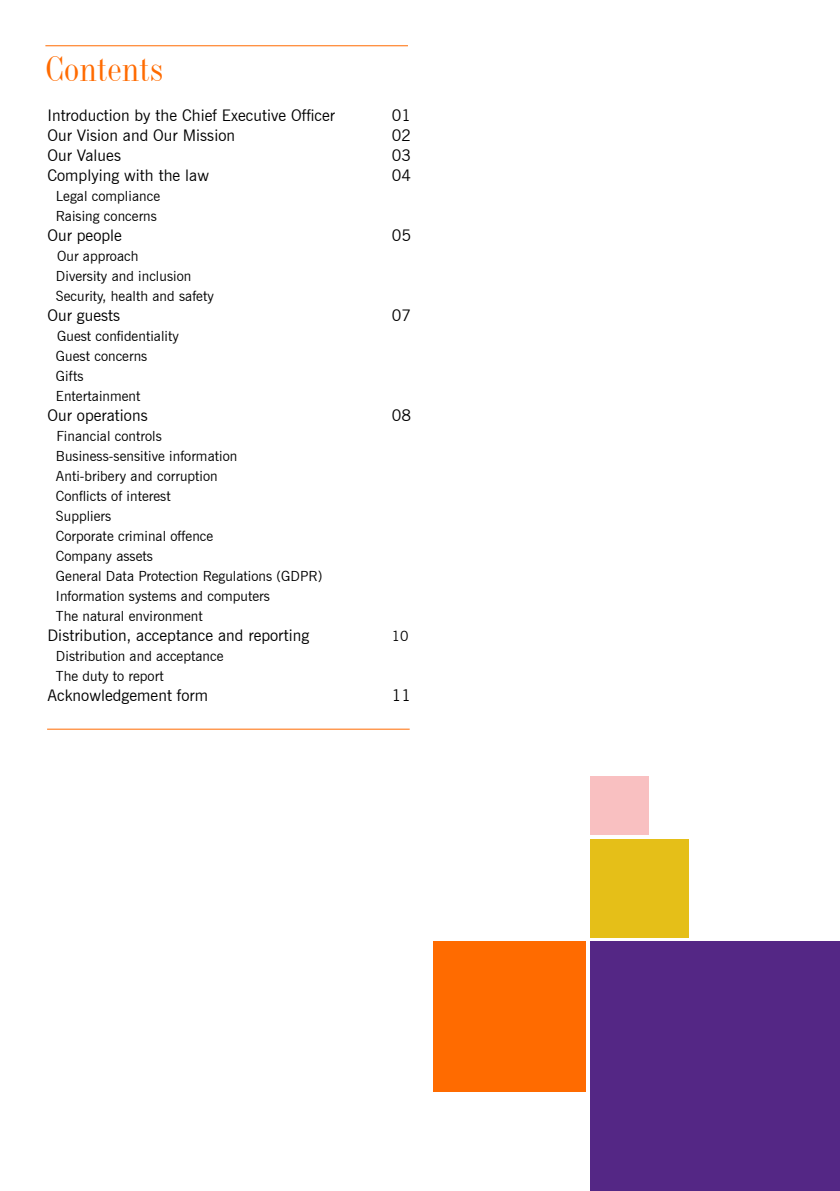
<style>
.page{position:relative;width:840px;height:1191px;background:#fff}
.page>*{position:absolute;margin:0;border:0;box-sizing:border-box;transform-origin:0 0}
.t1{font:34px "Industrial 736 BT";color:#ff6b00}
.t2{font:16px "News Gothic BT";letter-spacing:.005em;color:#000}
.t3{font:14px/20px "News Gothic BT";letter-spacing:.005em;color:#000}
</style>
<div class="page">
<hr style="left:45px;top:45px;width:363px;height:1px;background:#ff6b00">
<hr style="left:47px;top:729px;width:362px;height:1px;background:#ff6b00">
<div style="left:589px;top:941px;width:250px;height:250px;background:#542785"></div>
<div style="left:589px;top:839px;width:98px;height:98px;background:#e5bf18"></div>
<div style="left:589px;top:776px;width:59px;height:59px;background:#f9c0c1"></div>
<div style="left:433px;top:941px;width:152px;height:151px;background:#ff6b00"></div>
<h1 class="t1" style="left:45px;top:47px;width:119px">Contents</h1>
<p class="t2" style="left:47px;top:105px;width:289px">Introduction by the Chief Executive Officer</p>
<p class="t2" style="left:391px;top:105px;width:21px">01</p>
<p class="t2" style="left:47px;top:125px;width:189px">Our Vision and Our Mission</p>
<p class="t2" style="left:391px;top:125px;width:21px">02</p>
<p class="t2" style="left:47px;top:145px;width:75px">Our Values</p>
<p class="t2" style="left:391px;top:145px;width:21px">03</p>
<p class="t2" style="left:47px;top:165px;width:163px">Complying with the law</p>
<p class="t2" style="left:391px;top:165px;width:21px">04</p>
<p class="t3" style="left:56px;top:185px;width:106px">Legal compliance<br>Raising concerns</p>
<p class="t2" style="left:47px;top:225px;width:76px">Our people</p>
<p class="t2" style="left:391px;top:225px;width:21px">05</p>
<p class="t3" style="left:56px;top:245px;width:159px">Our approach<br>Diversity and inclusion<br>Security, health and safety</p>
<p class="t2" style="left:47px;top:305px;width:74px">Our guests</p>
<p class="t2" style="left:391px;top:305px;width:21px">07</p>
<p class="t3" style="left:56px;top:325px;width:124px">Guest confidentiality<br>Guest concerns<br>Gifts<br>Entertainment</p>
<p class="t2" style="left:47px;top:405px;width:102px">Our operations</p>
<p class="t2" style="left:391px;top:405px;width:21px">08</p>
<p class="t3" style="left:56px;top:425px;width:268px">Financial controls<br>Business-sensitive information<br>Anti-bribery and corruption<br>Conflicts of interest<br>Suppliers<br>Corporate criminal offence<br>Company assets<br>General Data Protection Regulations (GDPR)<br>Information systems and computers<br>The natural environment</p>
<p class="t2" style="left:47px;top:625px;width:263px">Distribution, acceptance and reporting</p>
<p class="t3" style="left:391px;top:625px;width:18px">10</p>
<p class="t3" style="left:56px;top:645px;width:169px">Distribution and acceptance<br>The duty to report</p>
<p class="t2" style="left:47px;top:685px;width:162px">Acknowledgement form</p>
<p class="t2" style="left:391px;top:685px;width:21px">11</p>
</div>
